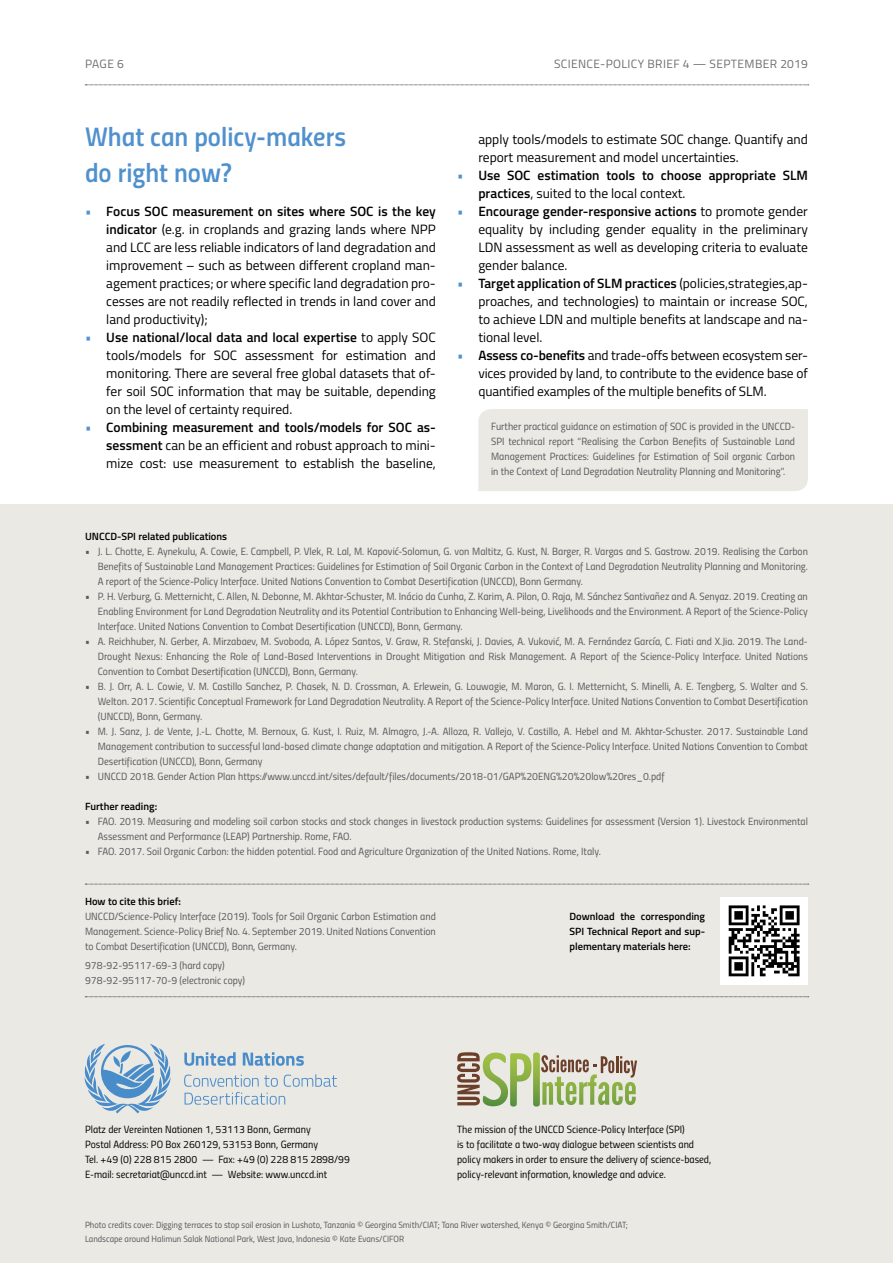
<style>
.page{position:relative;width:893px;height:1263px;background:#fff}
.page>*{position:absolute;margin:0;border:0;box-sizing:border-box;transform-origin:0 0}
.t1{font:27px/36px "Titillium Semibold Upright";color:#5091cd}
.t2{font:13.5px/18px "Titillium";color:#000;text-align:justify}
.t3{font:600 13.5px/18px "Titillium";color:#000}
.t4{font:12px "Titillium";letter-spacing:.03em;color:#6d6e71}
.t5{font:10.5px/15px "Titillium Regular Upright";color:#58595b;text-align:justify}
.t6{font:10.5px/15px "Titillium Regular Upright";color:#000}
.t7{font:600 10.5px/15px "Titillium";color:#000;text-align:justify}
.t8{font:9px/13.5px "Titillium Regular Upright";color:#58595b}
.s1{font-weight:300;color:#5091cd}
.s2{font-weight:400}
.s3{font-weight:600}
</style>
<div class="page">
<svg style="left:85px;top:85px;width:724px;height:1px"></svg>
<div style="left:0;top:504px;width:893px;height:759px;background:#ebe9e4"></div>
<svg style="left:457px;top:1052px;width:180px;height:55px"></svg>
<svg style="left:184px;top:1052px;width:52px;height:14px"></svg>
<svg style="left:243px;top:1052px;width:61px;height:14px"></svg>
<svg style="left:184px;top:1074px;width:153px;height:31px"></svg>
<svg style="left:84px;top:1044px;width:87px;height:69px"></svg>
<div style="left:478px;top:409px;width:330px;height:82px;background:#ebe9e4"></div>
<svg style="left:85px;top:996px;width:724px;height:1px"></svg>
<svg style="left:85px;top:884px;width:724px;height:1px"></svg>
<div style="left:720px;top:897px;width:88px;height:88px;background:#fff"></div>
<svg style="left:728px;top:905px;width:72px;height:72px"></svg>
<svg style="left:729px;top:905px;width:71px;height:71px"></svg>
<p class="t4" style="left:85px;top:55px;width:40px">PAGE 6</p>
<p class="t4" style="left:554px;top:55px;width:255px">SCIENCE-POLICY BRIEF 4 — SEPTEMBER 2019</p>
<h1 class="t1" style="left:85px;top:117px;width:262px">What can policy-makers do right now?</h1>
<p class="t2" style="left:478px;top:130px;width:331px">apply tools/models to estimate SOC change. Quantify and report measurement and model uncertainties.</p>
<p class="t3" style="left:478px;top:166px;width:331px;text-indent:-21px"><span class="s1">•</span> Use SOC estimation tools to choose appropriate SLM practices<span class="s2">, suited to the local context.</span></p>
<p class="t2" style="left:478px;top:202px;width:331px;text-indent:-21px"><span class="s1">•</span> <span class="s3">Encourage gender-responsive actions</span> to promote gender equality by including gender equality in the preliminary LDN assessment as well as developing criteria to evaluate gender balance.</p>
<p class="t2" style="left:478px;top:274px;width:331px;text-indent:-21px"><span class="s1">•</span> <span class="s3">Target application of SLM practices</span> (policies,strategies,ap&shy;proaches, and technologies) to maintain or increase SOC, to achieve LDN and multiple benefits at landscape and na&shy;tional level.</p>
<p class="t2" style="left:478px;top:346px;width:331px;text-indent:-21px"><span class="s1">•</span> <span class="s3">Assess co-benefits</span> and trade-offs between ecosystem ser&shy;vices provided by land, to contribute to the evidence base of quantified examples of the multiple benefits of SLM.</p>
<p class="t2" style="left:106px;top:202px;width:331px;text-indent:-21px"><span class="s1">•</span> <span class="s3">Focus SOC measurement on sites where SOC is the key indicator</span> (e.g. in croplands and grazing lands where NPP and LCC are less reliable indicators of land degradation and improvement – such as between different cropland man&shy;agement practices; or where specific land degradation pro&shy;cesses are not readily reflected in trends in land cover and land productivity);</p>
<p class="t2" style="left:106px;top:328px;width:331px;text-indent:-21px"><span class="s1">•</span> <span class="s3">Use national/local data and local expertise</span> to apply SOC tools/models for SOC assessment for estimation and monitoring. There are several free global datasets that of&shy;fer soil SOC information that may be suitable, depending on the level of certainty required.</p>
<p class="t2" style="left:106px;top:418px;width:331px;text-indent:-21px"><span class="s1">•</span> <span class="s3">Combining measurement and tools/models for SOC as&shy;sessment</span> can be an efficient and robust approach to mini&shy;mize cost: use measurement to establish the baseline,</p>
<p class="t5" style="left:491px;top:418px;width:306px">Further practical guidance on estimation of SOC is provided in the UNCCD-SPI technical report “Realising the Carbon Benefits of Sustainable Land Management Practices: Guidelines for Estimation of Soil organic Carbon in the Context of Land Degradation Neutrality Planning and Monitoring”.</p>
<p class="t7" style="left:85px;top:528px;width:144px">UNCCD-SPI related publications</p>
<p class="t5" style="left:98px;top:543px;width:712px;text-indent:-13px">• J. L. Chotte, E. Aynekulu, A. Cowie, E. Campbell, P. Vlek, R. Lal, M. Kapović-Solomun, G. von Maltitz, G. Kust, N. Barger, R. Vargas and S. Gastrow. 2019. Realising the Carbon Benefits of Sustainable Land Management Practices: Guidelines for Estimation of Soil Organic Carbon in the Context of Land Degradation Neutrality Planning and Monitoring.<br>A report of the Science-Policy Interface. United Nations Convention to Combat Desertification (UNCCD), Bonn Germany.</p>
<p class="t5" style="left:98px;top:588px;width:712px;text-indent:-13px">• P. H. Verburg, G. Metternicht, C. Allen, N. Debonne, M. Akhtar-Schuster, M. Inácio da Cunha, Z. Karim, A. Pilon, O. Raja, M. Sánchez Santivañez and A. Senyaz. 2019. Creating an Enabling Environment for Land Degradation Neutrality and its Potential Contribution to Enhancing Well-being, Livelihoods and the Environment. A Report of the Science-Policy Interface. United Nations Convention to Combat Desertification (UNCCD), Bonn, Germany.</p>
<p class="t5" style="left:98px;top:633px;width:712px;text-indent:-13px">• A. Reichhuber, N. Gerber, A. Mirzabaev, M. Svoboda, A. López Santos, V. Graw, R. Stefanski, J. Davies, A. Vuković, M. A. Fernández García, C. Fiati and X.Jia. 2019. The Land-Drought Nexus: Enhancing the Role of Land-Based Interventions in Drought Mitigation and Risk Management. A Report of the Science-Policy Interface. United Nations Convention to Combat Desertification (UNCCD), Bonn, Germany.</p>
<p class="t5" style="left:98px;top:678px;width:712px;text-indent:-13px">• B. J. Orr, A. L. Cowie, V. M. Castillo Sanchez, P. Chasek, N. D. Crossman, A. Erlewein, G. Louwagie, M. Maron, G. I. Metternicht, S. Minelli, A. E. Tengberg, S. Walter and S.<br>Welton. 2017. Scientific Conceptual Framework for Land Degradation Neutrality. A Report of the Science-Policy Interface. United Nations Convention to Combat Desertification (UNCCD), Bonn, Germany.</p>
<p class="t5" style="left:98px;top:723px;width:712px;text-indent:-13px">• M. J. Sanz, J. de Vente, J.-L. Chotte, M. Bernoux, G. Kust, I. Ruiz, M. Almagro, J.-A. Alloza, R. Vallejo, V. Castillo, A. Hebel and M. Akhtar-Schuster. 2017. Sustainable Land Management contribution to successful land-based climate change adaptation and mitigation. A Report of the Science-Policy Interface. United Nations Convention to Combat Desertification (UNCCD), Bonn, Germany</p>
<p class="t5" style="left:85px;top:768px;width:581px">• UNCCD 2018. Gender Action Plan https://www.unccd.int/sites/default/files/documents/2018-01/GAP%20ENG%20%20low%20res_0.pdf</p>
<p class="t7" style="left:85px;top:798px;width:74px">Further reading:</p>
<p class="t5" style="left:98px;top:813px;width:712px;text-indent:-13px">• FAO. 2019. Measuring and modeling soil carbon stocks and stock changes in livestock production systems: Guidelines for assessment (Version 1). Livestock Environmental<br>Assessment and Performance (LEAP) Partnership. Rome, FAO.</p>
<p class="t5" style="left:85px;top:843px;width:517px">• FAO. 2017. Soil Organic Carbon: the hidden potential. Food and Agriculture Organization of the United Nations. Rome, Italy.</p>
<p class="t7" style="left:85px;top:893px;width:97px">How to cite this brief:</p>
<p class="t5" style="left:85px;top:908px;width:352px">UNCCD/Science-Policy Interface (2019). Tools for Soil Organic Carbon Estimation and Management. Science-Policy Brief No. 4. September 2019. United Nations Convention to Combat Desertification (UNCCD), Bonn, Germany.</p>
<p class="t5" style="left:85px;top:958px;width:162px">978-92-95117-69-3 (hard copy)<br>978-92-95117-70-9 (electronic copy)</p>
<p class="t7" style="left:569px;top:909px;width:137px">Download the corresponding SPI Technical Report and sup&shy;plementary materials here:</p>
<p class="t6" style="left:85px;top:1121px;width:266px">Platz der Vereinten Nationen 1, 53113 Bonn, Germany<br>Postal Address: PO Box 260129, 53153 Bonn, Germany<br>Tel. +49 (0) 228 815 2800 — Fax: +49 (0) 228 815 2898/99<br>E-mail: secretariat@unccd.int — Website: www.unccd.int</p>
<p class="t6" style="left:457px;top:1121px;width:256px">The mission of the UNCCD Science-Policy Interface (SPI)<br>is to facilitate a two-way dialogue between scientists and policy makers in order to ensure the delivery of science-based, policy-relevant information, knowledge and advice.</p>
<p class="t8" style="left:85px;top:1218px;width:544px">Photo credits cover: Digging terraces to stop soil erosion in Lushoto, Tanzania © Georgina Smith/CIAT; Tana River watershed, Kenya © Georgina Smith/CIAT;<br>Landscape around Halimun Salak National Park, West Java, Indonesia © Kate Evans/CIFOR</p>
</div>
